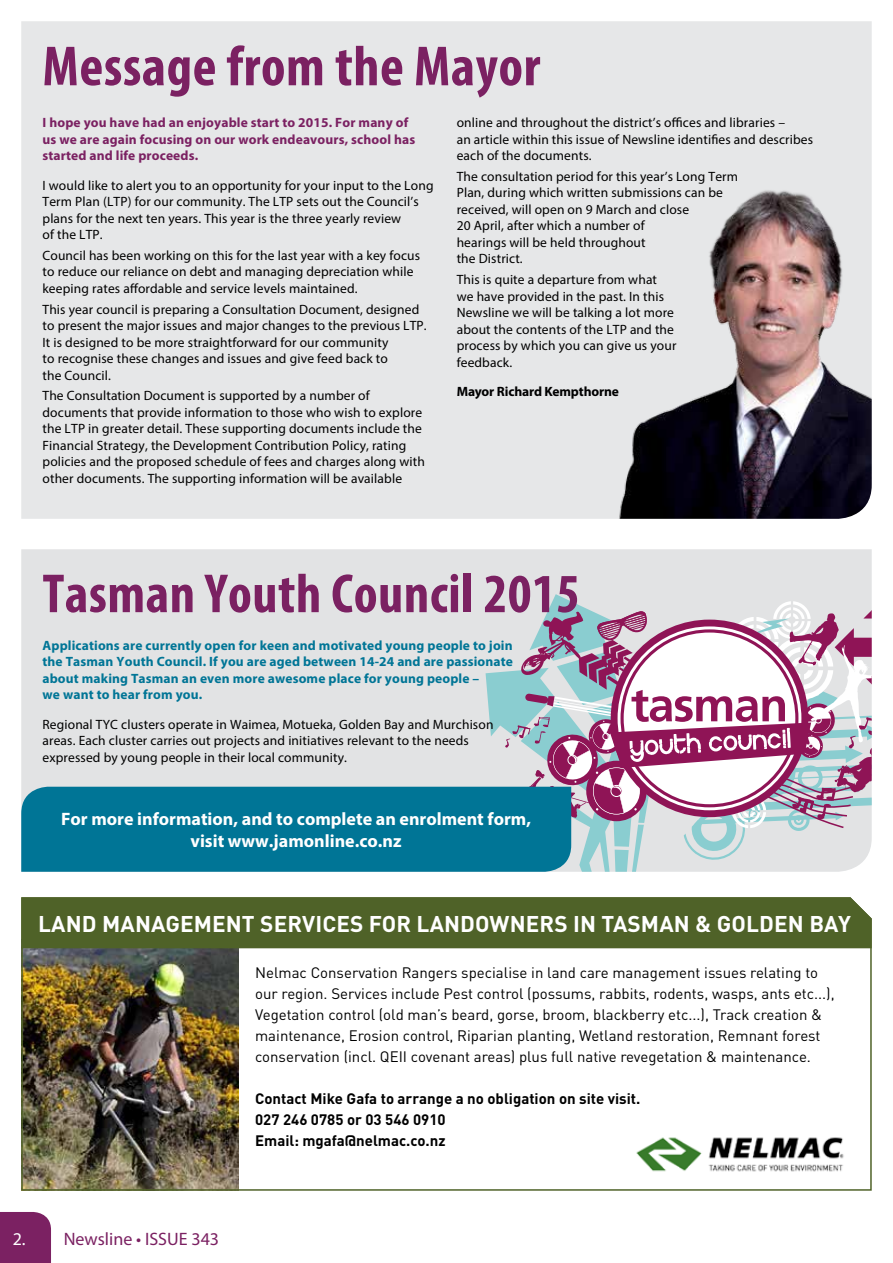
<style>
.page{position:relative;width:893px;height:1263px;background:#fff}
.page>*{position:absolute;margin:0;border:0;box-sizing:border-box;transform-origin:0 0}
.t1{font:700 condensed 57px "Myriad Pro";letter-spacing:.01em;color:#7b2162}
.t2{font:700 condensed 55.5px "Myriad Pro";letter-spacing:.01em;color:#7b2162}
.t3{font:700 22.5px "DIN";letter-spacing:.005em;color:#fff}
.t4{font:700 18px/21px "Myriad Pro";color:#fff;text-align:center}
.t5{font:18px "Myriad Pro";color:#7b2162}
.t6{font:15px/21px "DIN";color:#000}
.t7{font:700 15px/21px "DIN";color:#000}
.t8{font:13.5px/16.5px "Myriad Pro";letter-spacing:.01em;color:#000}
.t9{font:700 13.5px/16.5px "Myriad Pro";letter-spacing:.01em;color:#007596}
.t10{font:700 13.5px/16.5px "Myriad Pro";letter-spacing:.01em;color:#7b2162}
.t11{font:700 13.5px "Myriad Pro";letter-spacing:-.01em;color:#000}
.s1{color:#fff}
</style>
<div class="page">
<div style="left:0;top:1212px;width:51px;height:51px;background:#7b2162"></div>
<img style="left:21px;top:948px;width:851px;height:243px">
<img style="left:629px;top:1131px;width:221px;height:47px">
<div style="left:21px;top:897px;width:851px;height:51px;background:#4f6228"></div>
<div style="left:21px;top:21px;width:851px;height:498px;background:#e6e7e8"></div>
<img style="left:588px;top:109px;width:284px;height:410px">
<div style="left:21px;top:549px;width:851px;height:238px;background:#e2e3e4"></div>
<svg style="left:486px;top:594px;width:386px;height:278px"></svg>
<div style="left:21px;top:787px;width:550px;height:85px;background:#007596"></div>
<h1 class="t1" style="left:43px;top:31px;width:499px">Message from the Mayor</h1>
<p class="t10" style="left:43px;top:114px;width:374px">I hope you have had an enjoyable start to 2015. For many of us we are again focusing on our work endeavours, school has started and life proceeds.</p>
<p class="t8" style="left:43px;top:177px;width:392px">I would like to alert you to an opportunity for your input to the Long Term Plan (LTP) for our community. The LTP sets out the Council’s plans for the next ten years. This year is the three yearly review<br>of the LTP.</p>
<p class="t8" style="left:43px;top:247px;width:379px">Council has been working on this for the last year with a key focus to reduce our reliance on debt and managing depreciation while keeping rates affordable and service levels maintained.</p>
<p class="t8" style="left:43px;top:301px;width:386px">This year council is preparing a Consultation Document, designed to present the major issues and major changes to the previous LTP.<br>It is designed to be more straightforward for our community<br>to recognise these changes and issues and give feed back to<br>the Council.</p>
<p class="t8" style="left:43px;top:387px;width:384px">The Consultation Document is supported by a number of documents that provide information to those who wish to explore the LTP in greater detail. These supporting documents include the Financial Strategy, the Development Contribution Policy, rating policies and the proposed schedule of fees and charges along with other documents. The supporting information will be available</p>
<p class="t8" style="left:457px;top:114px;width:358px">online and throughout the district’s offices and libraries –<br>an article within this issue of Newsline identifies and describes each of the documents.</p>
<p class="t8" style="left:457px;top:168px;width:283px">The consultation period for this year’s Long Term Plan, during which written submissions can be received, will open on 9 March and close<br>20 April, after which a number of<br>hearings will be held throughout<br>the District.</p>
<p class="t8" style="left:457px;top:271px;width:221px">This is quite a departure from what we have provided in the past. In this<br>Newsline we will be talking a lot more about the contents of the LTP and the process by which you can give us your feedback.</p>
<p class="t11" style="left:457px;top:383px;width:164px">Mayor Richard Kempthorne</p>
<h2 class="t2" style="left:43px;top:559px;width:539px">Tasman Youth Council 2015</h2>
<p class="t9" style="left:43px;top:637px;width:472px">Applications are currently open for keen and motivated young people to join the Tasman Youth Council. If you are aged between 14-24 and are passionate about making Tasman an even more awesome place for young people –<br>we want to hear from you.</p>
<p class="t8" style="left:43px;top:716px;width:452px">Regional TYC clusters operate in Waimea, Motueka, Golden Bay and Murchison areas. Each cluster carries out projects and initiatives relevant to the needs expressed by young people in their local community.</p>
<h3 class="t4" style="left:61px;top:808px;width:472px">For more information, and to complete an enrolment form, visit www.jamonline.co.nz</h3>
<h3 class="t3" style="left:38px;top:909px;width:814px">LAND MANAGEMENT SERVICES FOR LANDOWNERS IN TASMAN &amp; GOLDEN BAY</h3>
<h3 class="t5" style="left:13px;top:1227px;width:208px"><span class="s1">2.</span> Newsline • ISSUE 343</h3>
<p class="t6" style="left:255px;top:961px;width:581px">Nelmac Conservation Rangers specialise in land care management issues relating to our region. Services include Pest control (possums, rabbits, rodents, wasps, ants etc...), Vegetation control (old man’s beard, gorse, broom, blackberry etc...), Track creation &amp; maintenance, Erosion control, Riparian planting, Wetland restoration, Remnant forest conservation (incl. QEII covenant areas) plus full native revegetation &amp; maintenance.</p>
<p class="t7" style="left:255px;top:1087px;width:387px">Contact Mike Gafa to arrange a no obligation on site visit.<br>027 246 0785 or 03 546 0910<br>Email: mgafa@nelmac.co.nz</p>
</div>
